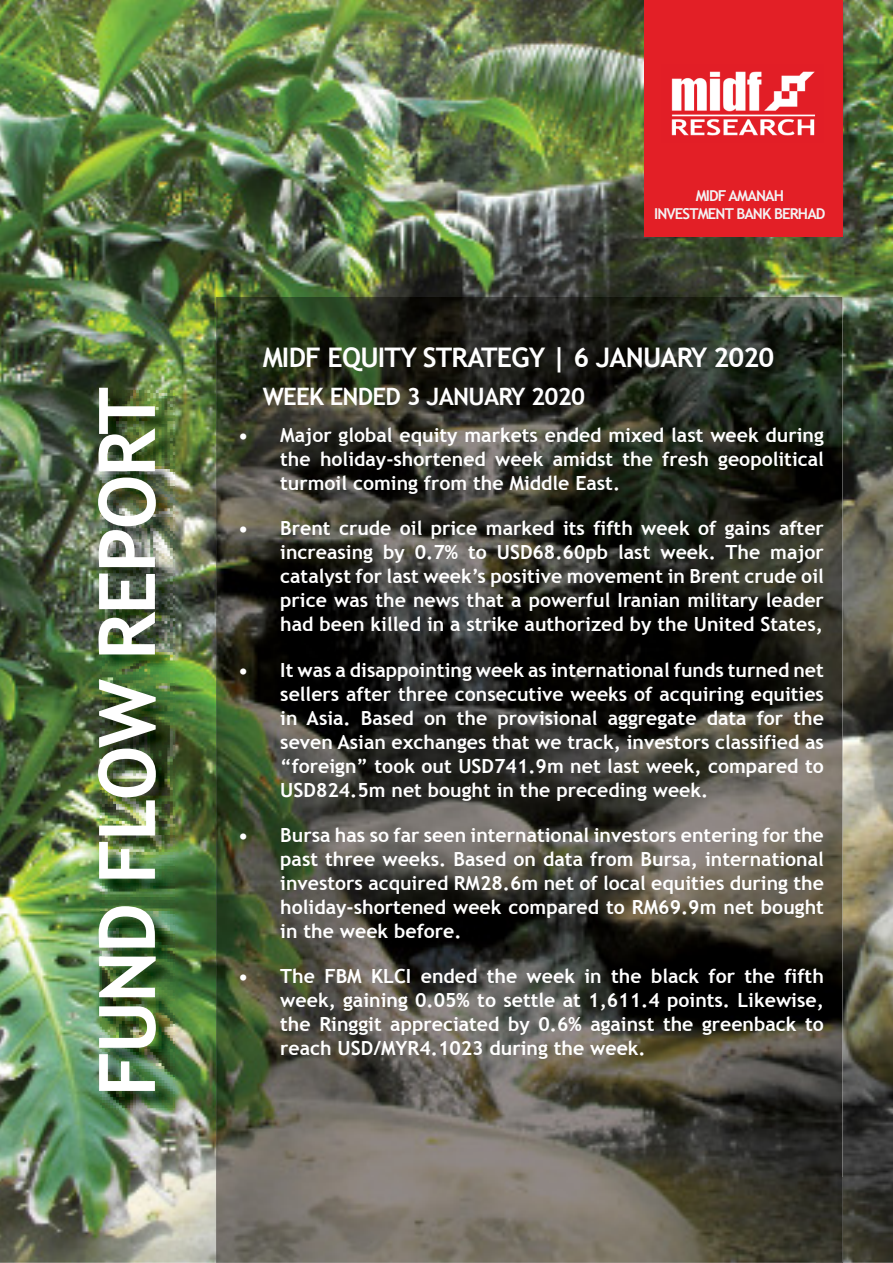
<style>
.page{position:relative;width:893px;height:1263px;background:#fff}
.page>*{position:absolute;margin:0;border:0;box-sizing:border-box;transform-origin:0 0}
.t1{font:700 78px "Trebuchet MS";letter-spacing:-.03em;color:#fff}
.t2{font:700 27px "Trebuchet MS";letter-spacing:-.03em;color:#fff}
.t3{font:700 24px "Trebuchet MS";letter-spacing:-.03em;color:#fff}
.t4{font:700 19.5px/24px "Trebuchet MS";color:#fff;text-align:justify}
.t5{font:700 15px/18px "Trebuchet MS";letter-spacing:-.06em;color:#f3f3f4;text-align:center}
</style>
<div class="page">
<img style="left:0;top:0;width:892px;height:1263px">
<div style="left:644px;top:0;width:198px;height:237px;background:#e31f26"></div>
<img style="left:101px;top:390px;width:73px;height:720px">
<img style="left:216px;top:297px;width:626px;height:966px">
<img style="left:671px;top:71px;width:144px;height:65px">
<h1 class="t1" style="left:97px;top:1097px;width:711px;rotate:-90deg">FUND FLOW REPORT</h1>
<p class="t5" style="left:654px;top:188px;width:173px">MIDF AMANAH<br>INVESTMENT BANK BERHAD</p>
<h2 class="t2" style="left:263px;top:347px;width:513px">MIDF EQUITY STRATEGY | 6 JANUARY 2020</h2>
<p class="t3" style="left:263px;top:387px;width:324px">WEEK ENDED 3 JANUARY 2020</p>
<p class="t4" style="left:280px;top:425px;width:545px;text-indent:-42px">• Major global equity markets ended mixed last week during the holiday-shortened week amidst the fresh geopolitical turmoil coming from the Middle East.</p>
<p class="t4" style="left:280px;top:518px;width:545px;text-indent:-42px">• Brent crude oil price marked its fifth week of gains after increasing by 0.7% to USD68.60pb last week. The major catalyst for last week’s positive movement in Brent crude oil price was the news that a powerful Iranian military leader had been killed in a strike authorized by the United States,</p>
<p class="t4" style="left:280px;top:660px;width:545px;text-indent:-42px">• It was a disappointing week as international funds turned net sellers after three consecutive weeks of acquiring equities in Asia. Based on the provisional aggregate data for the seven Asian exchanges that we track, investors classified as “foreign” took out USD741.9m net last week, compared to USD824.5m net bought in the preceding week.</p>
<p class="t4" style="left:280px;top:825px;width:545px;text-indent:-42px">• Bursa has so far seen international investors entering for the past three weeks. Based on data from Bursa, international investors acquired RM28.6m net of local equities during the holiday-shortened week compared to RM69.9m net bought in the week before.</p>
<p class="t4" style="left:280px;top:966px;width:545px;text-indent:-42px">• The FBM KLCI ended the week in the black for the fifth week, gaining 0.05% to settle at 1,611.4 points. Likewise, the Ringgit appreciated by 0.6% against the greenback to reach USD/MYR4.1023 during the week.</p>
</div>
